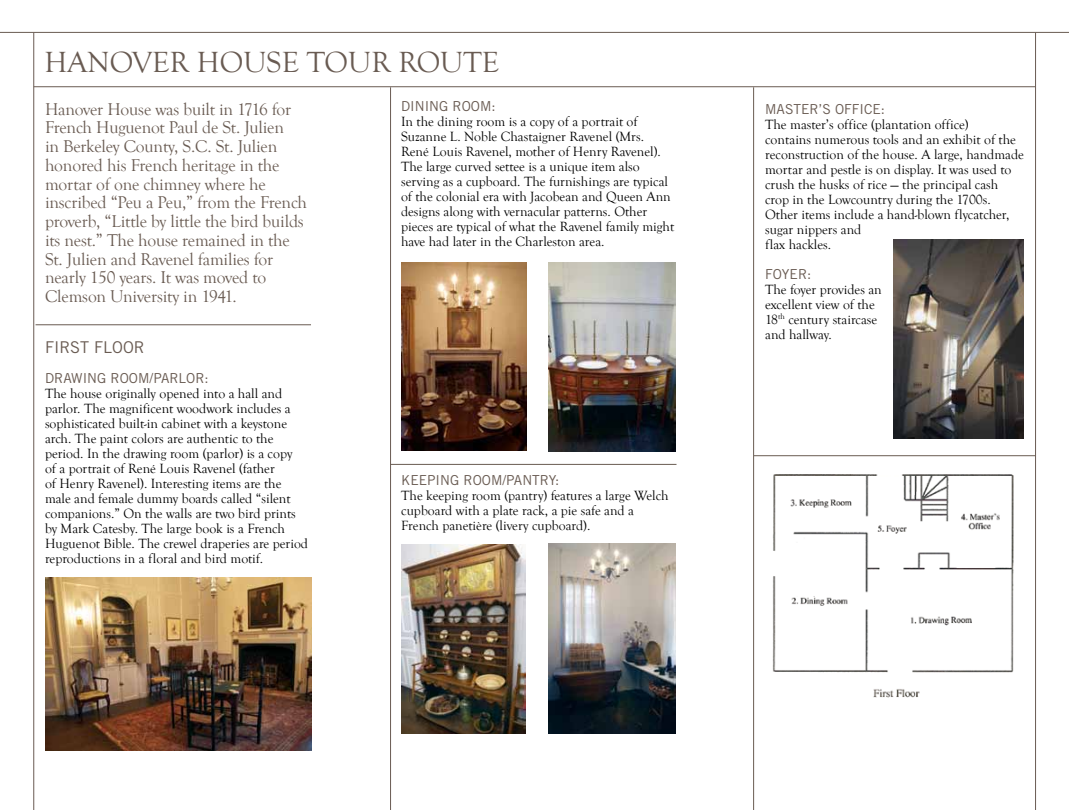
<style>
.page{position:relative;width:1069px;height:810px;background:#fff}
.page>*{position:absolute;margin:0;border:0;box-sizing:border-box;transform-origin:0 0}
.t1{font:30px "Goudy Old Style T";color:#695b52}
.t2{font:17.5px/18.8px "Goudy Old Style T";letter-spacing:-.01em;color:#695b52}
.t3{font:16.25px "Trade Gothic LT Std";color:#695b52}
.t4{font:13.75px/15px "Goudy Old Style T";color:#000}
.t5{font:13.75px "Trade Gothic LT Std";color:#695b52}
</style>
<div class="page">
<hr style="left:0;top:32px;width:1069px;height:1px;background:#695b52">
<hr style="left:33px;top:33px;width:1px;height:777px;background:#695b52">
<hr style="left:1035px;top:33px;width:1px;height:777px;background:#695b52">
<img style="left:45px;top:578px;width:266px;height:173px">
<hr style="left:34px;top:86px;width:1001px;height:1px;background:#695b52">
<img style="left:549px;top:263px;width:126px;height:188px">
<img style="left:401px;top:263px;width:125px;height:187px">
<img style="left:401px;top:544px;width:124px;height:190px">
<img style="left:548px;top:544px;width:127px;height:190px">
<hr style="left:390px;top:87px;width:1px;height:723px;background:#695b52">
<hr style="left:753px;top:87px;width:1px;height:723px;background:#695b52">
<hr style="left:390px;top:464px;width:286px;height:1px;background:#695b52">
<hr style="left:36px;top:324px;width:275px;height:1px;background:#695b52">
<img style="left:772px;top:474px;width:242px;height:224px">
<hr style="left:754px;top:455px;width:281px;height:1px;background:#695b52">
<img style="left:894px;top:239px;width:130px;height:200px">
<h1 class="t1" style="left:45px;top:46px;width:456px">HANOVER HOUSE TOUR ROUTE</h1>
<p class="t2" style="left:45px;top:100px;width:264px">Hanover House was built in 1716 for French Huguenot Paul de St. Julien<br>in Berkeley County, S.C. St. Julien honored his French heritage in the mortar of one chimney where he inscribed “Peu a Peu,” from the French proverb, “Little by little the bird builds its nest.” The house remained in the St. Julien and Ravenel families for nearly 150 years. It was moved to Clemson University in 1941.</p>
<p class="t3" style="left:45px;top:337px;width:101px">FIRST FLOOR</p>
<p class="t5" style="left:45px;top:370px;width:165px">DRAWING ROOM/PARLOR:</p>
<p class="t4" style="left:45px;top:386px;width:265px">The house originally opened into a hall and parlor. The magnificent woodwork includes a sophisticated built-in cabinet with a keystone arch. The paint colors are authentic to the period. In the drawing room (parlor) is a copy<br>of a portrait of René Louis Ravenel (father<br>of Henry Ravenel). Interesting items are the male and female dummy boards called “silent companions.” On the walls are two bird prints by Mark Catesby. The large book is a French Huguenot Bible. The crewel draperies are period reproductions in a floral and bird motif.</p>
<p class="t5" style="left:401px;top:98px;width:96px">DINING ROOM:</p>
<p class="t4" style="left:401px;top:115px;width:275px">In the dining room is a copy of a portrait of Suzanne L. Noble Chastaigner Ravenel (Mrs.<br>René Louis Ravenel, mother of Henry Ravenel).<br>The large curved settee is a unique item also serving as a cupboard. The furnishings are typical of the colonial era with Jacobean and Queen Ann designs along with vernacular patterns. Other pieces are typical of what the Ravenel family might have had later in the Charleston area.</p>
<p class="t5" style="left:401px;top:472px;width:160px">KEEPING ROOM/PANTRY:</p>
<p class="t4" style="left:401px;top:488px;width:269px">The keeping room (pantry) features a large Welch cupboard with a plate rack, a pie safe and a<br>French panetière (livery cupboard).</p>
<p class="t5" style="left:765px;top:100px;width:121px">MASTER’S OFFICE:</p>
<p class="t4" style="left:765px;top:117px;width:260px">The master’s office (plantation office)<br>contains numerous tools and an exhibit of the reconstruction of the house. A large, handmade mortar and pestle is on display. It was used to crush the husks of rice — the principal cash crop in the Lowcountry during the 1700s.<br>Other items include a hand-blown flycatcher, sugar nippers and<br>flax hackles.</p>
<p class="t5" style="left:765px;top:265px;width:48px">FOYER:</p>
<p class="t4" style="left:765px;top:282px;width:118px">The foyer provides an excellent view of the<br>18<sup>th</sup> century staircase and hallway.</p>
</div>
